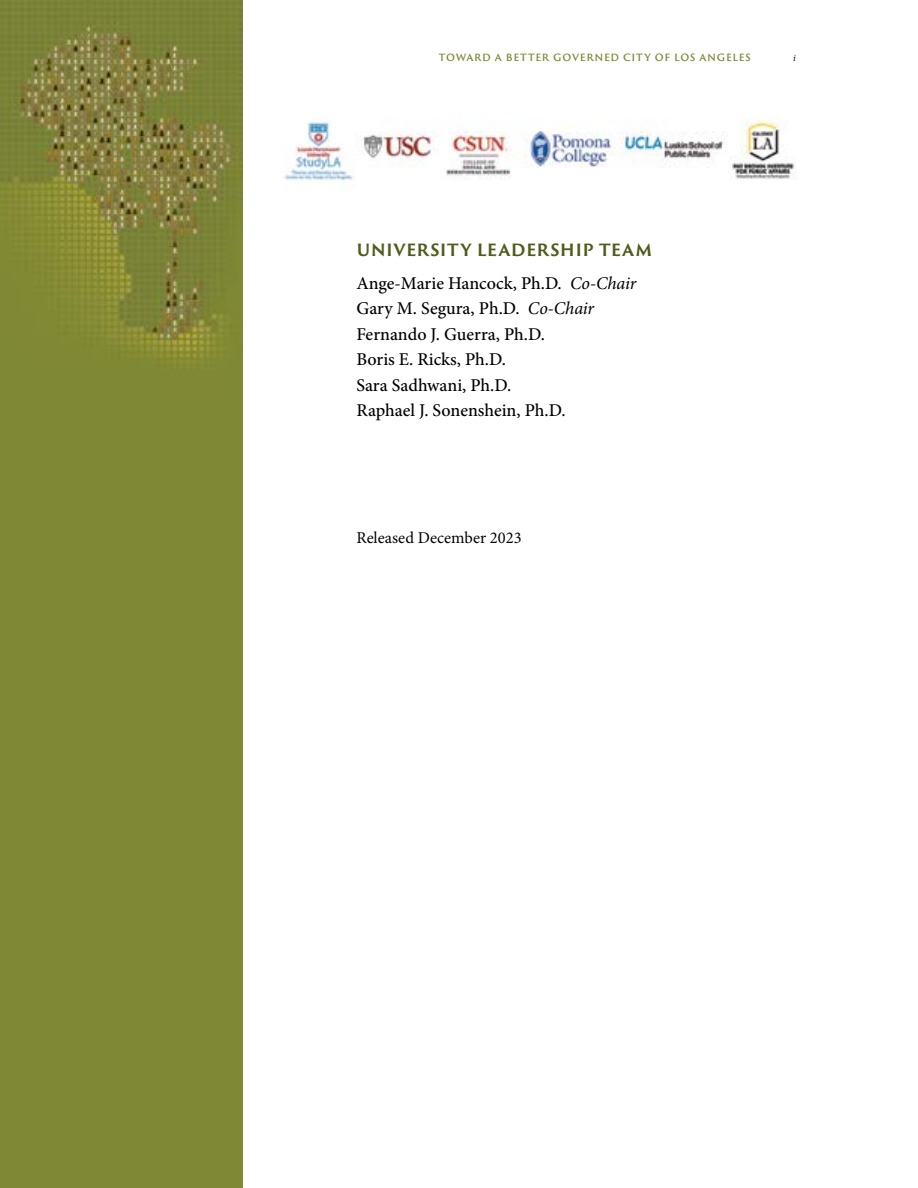
<style>
.page{position:relative;width:918px;height:1188px;background:#fff}
.page>*{position:absolute;margin:0;border:0;box-sizing:border-box;transform-origin:0 0}
.t1{font:500 18px "Minion Pro";color:#000}
.t2{font:700 16.5px "Trajan Sans Pro";letter-spacing:.025em;color:#515b1c}
.t3{font:16.5px "Minion Pro";color:#000}
.t4{font:600 9.75px "Trajan Sans Pro";letter-spacing:.07em;color:#7e8733}
.t5{font:italic 9.75px "Minion Pro";color:#000}
.s1{font-weight:400;font-style:italic}
</style>
<div class="page">
<img style="left:0;top:0;width:243px;height:1188px">
<img style="left:284px;top:119px;width:511px;height:61px">
<p class="t4" style="left:439px;top:51px;width:313px">TOWARD A BETTER GOVERNED CITY OF LOS ANGELES</p>
<p class="t5" style="left:793px;top:52px;width:4px">i</p>
<h2 class="t2" style="left:356px;top:238px;width:297px">UNIVERSITY LEADERSHIP TEAM</h2>
<p class="t1" style="left:356px;top:271px;width:281px">Ange-Marie Hancock, Ph.D. <span class="s1">Co-Chair</span></p>
<p class="t1" style="left:356px;top:296px;width:239px">Gary M. Segura, Ph.D. <span class="s1">Co-Chair</span></p>
<p class="t1" style="left:356px;top:322px;width:190px">Fernando J. Guerra, Ph.D.</p>
<p class="t1" style="left:356px;top:347px;width:151px">Boris E. Ricks, Ph.D.</p>
<p class="t1" style="left:356px;top:373px;width:156px">Sara Sadhwani, Ph.D.</p>
<p class="t1" style="left:356px;top:398px;width:211px">Raphael J. Sonenshein, Ph.D.</p>
<p class="t3" style="left:356px;top:527px;width:167px">Released December 2023</p>
</div>
